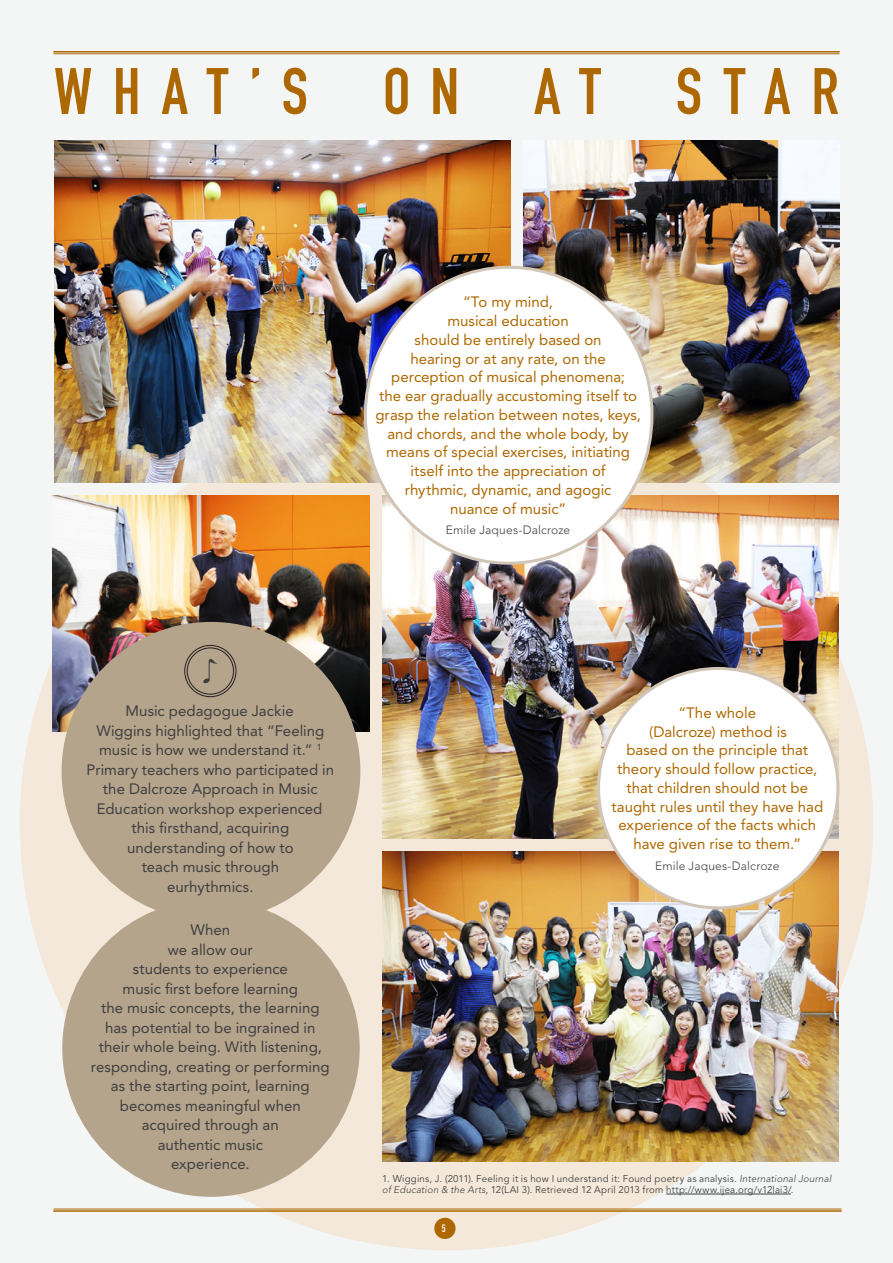
<style>
.page{position:relative;width:893px;height:1263px;background:#f4f5f5}
.page>*{position:absolute;margin:0;border:0;box-sizing:border-box;transform-origin:0 0}
.t1{font:64.5px "DIN Engschrift Std";letter-spacing:.315em;color:#ae6801}
.centre_align_1mm{font:15px/18.8px "Avenir LT Std";color:#ae6801;text-align:center}
.centre_align_2_mm{font:15px/19.5px "Avenir LT Std";color:#3e3e3f;text-align:center}
.centre_align_0_mm{font:15px/19.5px "Avenir LT Std";color:#3e3e3f;text-align:center}
.centre_align_1mm-2{font:300 12px "Avenir LT Std";letter-spacing:.01em;color:#404040}
.t2{font:10.5px "DIN Engschrift Std";color:#fff}
.centre_align_2_mm-2{font:9.75px/11.2px "Avenir LT Std";letter-spacing:.02em;color:#404040}
.s1{font-weight:300;font-style:italic}
</style>
<div class="page">
<div style="left:20px;top:397px;width:853px;height:853px;background:#f3e8d9;border-radius:50%"></div>
<img style="left:54px;top:140px;width:457px;height:343px">
<img style="left:53px;top:496px;width:316px;height:235px">
<img style="left:382px;top:496px;width:457px;height:342px">
<img style="left:523px;top:140px;width:316px;height:343px">
<img style="left:382px;top:851px;width:457px;height:310px">
<div style="left:434px;top:1218px;width:22px;height:21px;background:#ae6801;border-radius:50%"></div>
<hr style="left:54px;top:1210px;width:787px;height:2px;background:#ae6801">
<hr style="left:54px;top:1209px;width:787px;height:1px;background:#ae6801">
<hr style="left:54px;top:53px;width:785px;height:1px;background:#ae6801">
<hr style="left:54px;top:51px;width:785px;height:2px;background:#ae6801">
<div style="left:62px;top:622px;width:298px;height:299px;background:#b5a48c;border-radius:50%"></div>
<div style="left:184px;top:645px;width:52px;height:52px;border:1px solid #231f20;border-radius:50%"></div>
<div style="left:187px;top:648px;width:47px;height:46px;border:1px solid #231f20;border-radius:50%"></div>
<svg style="left:203px;top:659px;width:15px;height:24px"></svg>
<div style="left:62px;top:899px;width:298px;height:298px;background:#b5a48c;border-radius:50%"></div>
<hr style="left:666px;top:1194px;width:125px;height:1px;background:#404040">
<div style="left:598px;top:668px;width:240px;height:240px;background:#fff;border-radius:50%"></div>
<div style="left:365px;top:267px;width:287px;height:296px;background:#fff;border-radius:50%"></div>
<p class="t1" style="left:54px;top:54px;width:786px">WHAT’S ON AT STAR</p>
<p class="centre_align_1mm" style="left:375px;top:293px;width:267px">“To my mind,<br>musical education<br>should be entirely based on<br>hearing or at any rate, on the perception of musical phenomena;<br>the ear gradually accustoming itself to grasp the relation between notes, keys, and chords, and the whole body, by means of special exercises, initiating itself into the appreciation of<br>rhythmic, dynamic, and agogic<br>nuance of music”</p>
<p class="centre_align_1mm-2" style="left:446px;top:523px;width:126px">Emile Jaques-Dalcroze</p>
<p class="centre_align_0_mm" style="left:87px;top:702px;width:249px">Music pedagogue Jackie<br>Wiggins highlighted that “Feeling music is how we understand it.” <sup>1<br></sup>Primary teachers who participated in the Dalcroze Approach in Music<br>Education workshop experienced this firsthand, acquiring understanding of how to<br>teach music through<br>eurhythmics.</p>
<p class="centre_align_2_mm" style="left:91px;top:920px;width:240px">When<br>we allow our<br>students to experience<br>music first before learning<br>the music concepts, the learning has potential to be ingrained in their whole being. With listening, responding, creating or performing as the starting point, learning becomes meaningful when acquired through an<br>authentic music<br>experience.</p>
<p class="centre_align_1mm" style="left:611px;top:703px;width:213px">“The whole<br>(Dalcroze) method is<br>based on the principle that theory should follow practice, that children should not be taught rules until they have had experience of the facts which have given rise to them.”</p>
<p class="centre_align_1mm-2" style="left:655px;top:859px;width:126px">Emile Jaques-Dalcroze</p>
<p class="centre_align_2_mm-2" style="left:382px;top:1173px;width:451px">1. Wiggins, J. (2011). Feeling it is how I understand it: Found poetry as analysis. <span class="s1">International Journal of Education &amp; the Arts</span>, 12(LAI 3). Retrieved 12 April 2013 from http://www.ijea.org/v12lai3/.</p>
<p class="t2" style="left:442px;top:1222px;width:5px">5</p>
</div>
